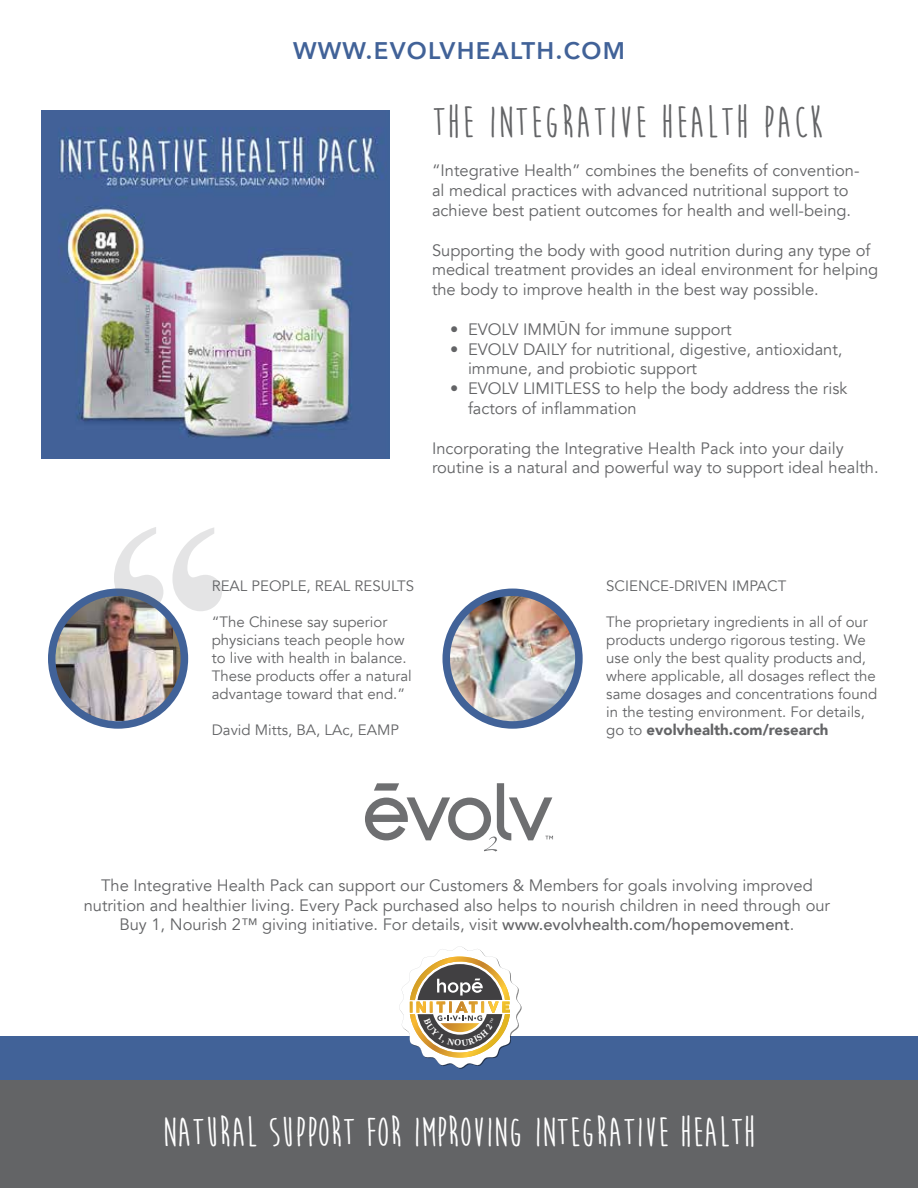
<style>
.page{position:relative;width:918px;height:1188px;background:#fff}
.page>*{position:absolute;margin:0;border:0;box-sizing:border-box;transform-origin:0 0}
.t1{font:700 45px "Moon Flower";letter-spacing:.03em;color:#636466}
.t2{font:700 42px "Moon Flower";color:#fff}
.t3{font:800 24px "Avenir";letter-spacing:.05em;color:#416298}
.t4{font:16.5px/19.8px "Avenir";color:#636466}
.t5{font:15px/18px "Avenir";color:#636466}
.s1{font-weight:900}
.s2{font-weight:500}
</style>
<div class="page">
<div style="left:0;top:1038px;width:918px;height:150px;background:#636466"></div>
<div style="left:0;top:1036px;width:918px;height:43px;background:#416298"></div>
<img style="left:52px;top:594px;width:132px;height:127px">
<div style="left:48px;top:589px;width:140px;height:140px;border:8px solid #416298;border-radius:50%"></div>
<svg style="left:114px;top:527px;width:108px;height:84px"></svg>
<svg style="left:365px;top:783px;width:188px;height:68px"></svg>
<img style="left:447px;top:595px;width:132px;height:130px">
<div style="left:442px;top:589px;width:141px;height:140px;border:8px solid #416298;border-radius:50%"></div>
<img style="left:41px;top:111px;width:348px;height:348px">
<svg style="left:399px;top:946px;width:123px;height:123px"></svg>
<h3 class="t3" style="left:293px;top:28px;width:333px">WWW.EVOLVHEALTH.COM</h3>
<h1 class="t1" style="left:432px;top:99px;width:392px">THE INTEGRATIVE HEALTH PACK</h1>
<p class="t4" style="left:432px;top:161px;width:429px">“Integrative Health” combines the benefits of convention&shy;al medical practices with advanced nutritional support to achieve best patient outcomes for health and well-being.</p>
<p class="t4" style="left:432px;top:240px;width:448px">Supporting the body with good nutrition during any type of medical treatment provides an ideal environment for helping the body to improve health in the best way possible.</p>
<p class="t4" style="left:450px;top:320px;width:283px">• EVOLV IMMŪN for immune support</p>
<p class="t4" style="left:468px;top:339px;width:376px;text-indent:-18px">• EVOLV DAILY for nutritional, digestive, antioxidant, immune, and probiotic support</p>
<p class="t4" style="left:468px;top:379px;width:381px;text-indent:-18px">• EVOLV LIMITLESS to help the body address the risk factors of inflammation</p>
<p class="t4" style="left:432px;top:438px;width:448px">Incorporating the Integrative Health Pack into your daily routine is a natural and powerful way to support ideal health.</p>
<p class="t5" style="left:212px;top:577px;width:204px">REAL PEOPLE, REAL RESULTS</p>
<p class="t5" style="left:212px;top:613px;width:201px">“The Chinese say superior physicians teach people how to live with health in balance.<br>These products offer a natural advantage toward that end.”</p>
<p class="t5" style="left:212px;top:721px;width:189px">David Mitts, BA, LAc, EAMP</p>
<p class="t5" style="left:606px;top:577px;width:182px">SCIENCE-DRIVEN IMPACT</p>
<p class="t5" style="left:606px;top:613px;width:272px">The proprietary ingredients in all of our products undergo rigorous testing. We use only the best quality products and, where applicable, all dosages reflect the same dosages and concentrations found in the testing environment. For details, go to <span class="s1">evolvhealth.com/research</span></p>
<p class="t4" style="left:84px;top:875px;width:748px;text-align:center">The Integrative Health Pack can support our Customers &amp; Members for goals involving improved nutrition and healthier living. Every Pack purchased also helps to nourish children in need through our<br>Buy 1, Nourish 2™ giving initiative. For details, visit <span class="s2">www.evolvhealth.com/hopemovement</span>.</p>
<h2 class="t2" style="left:163px;top:1110px;width:594px">NATURAL SUPPORT FOR IMPROVING INTEGRATIVE HEALTH</h2>
</div>
